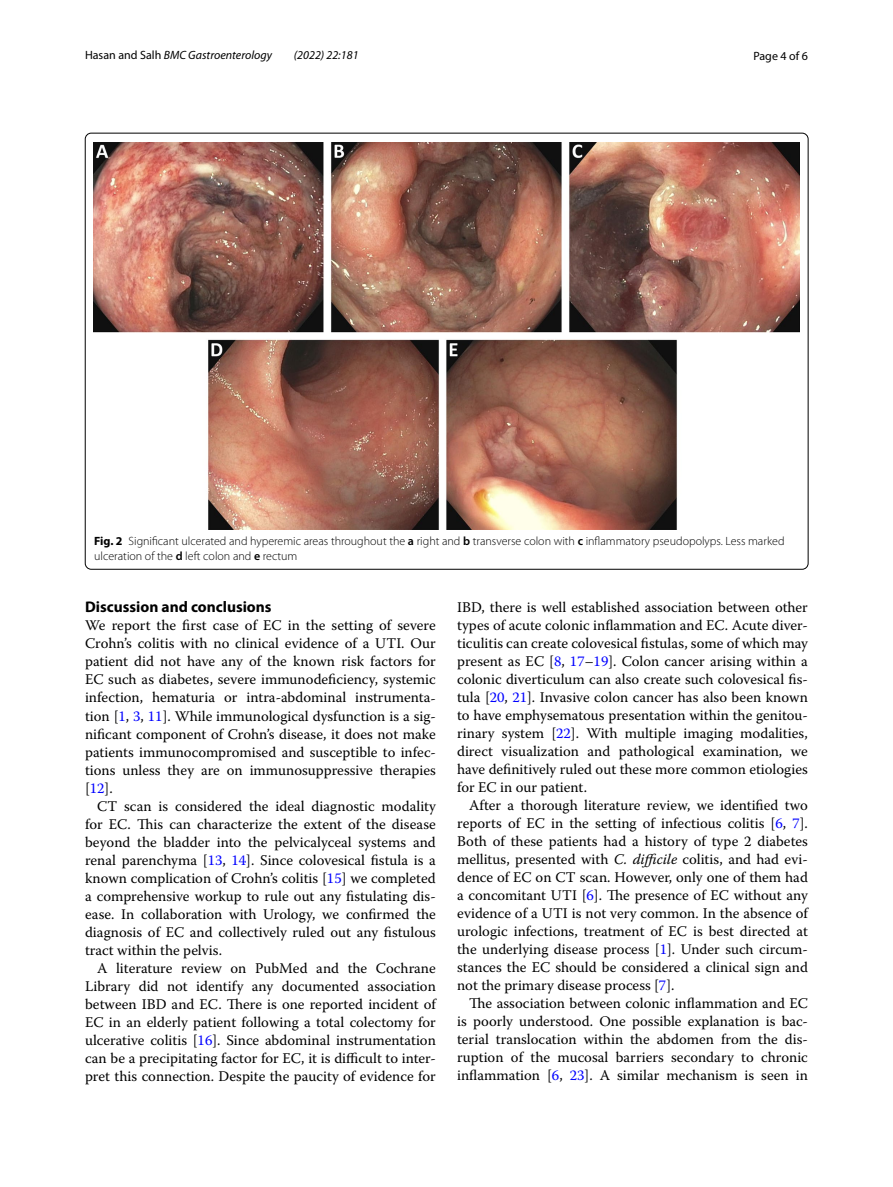
<style>
.page{position:relative;width:893px;height:1187px;background:#fff}
.page>*{position:absolute;margin:0;border:0;box-sizing:border-box;transform-origin:0 0}
.t1{font:700 15.45px "Myriad Pro";color:#000}
.t2{font:14.7px/18px "Warnock Pro";color:#000;text-align:justify}
.t3{font:300 12px/15px "Myriad Pro";color:#000}
.t4{font:italic 12px "Myriad Pro";color:#000}
.t5{font:12px "Myriad Pro";color:#000}
.s1{font-style:normal}
.s2{font-weight:700}
.s3{font-weight:600}
.s4{color:#00f}
.s5{font-style:italic}
</style>
<div class="page">
<img style="left:94px;top:142px;width:706px;height:387px">
<p class="t4" style="left:85px;top:48px;width:188px"><span class="s1">Hasan and Salh</span> BMC Gastroenterology</p>
<p class="t4" style="left:294px;top:48px;width:66px">(2022) 22:181</p>
<p class="t5" style="left:753px;top:48px;width:56px">Page 4 of 6</p>
<p class="t3" style="left:94px;top:533px;width:692px"><span class="s2">Fig. 2</span> Significant ulcerated and hyperemic areas throughout the <span class="s3">a</span> right and <span class="s3">b</span> transverse colon with <span class="s3">c</span> inflammatory pseudopolyps. Less marked ulceration of the <span class="s3">d</span> left colon and <span class="s3">e</span> rectum</p>
<p class="t1" style="left:85px;top:597px;width:188px">Discussion and conclusions</p>
<p class="t2" style="left:85px;top:616px;width:352px">We report the first case of EC in the setting of severe Crohn’s colitis with no clinical evidence of a UTI. Our patient did not have any of the known risk factors for EC such as diabetes, severe immunodeficiency, systemic infection, hematuria or intra-abdominal instrumenta&shy;tion [<span class="s4">1</span>, <span class="s4">3</span>, <span class="s4">11</span>]. While immunological dysfunction is a sig&shy;nificant component of Crohn’s disease, it does not make patients immunocompromised and susceptible to infec&shy;tions unless they are on immunosuppressive therapies [<span class="s4">12</span>].</p>
<p class="t2" style="left:85px;top:796px;width:352px;text-indent:12px">CT scan is considered the ideal diagnostic modality for EC. This can characterize the extent of the disease beyond the bladder into the pelvicalyceal systems and renal parenchyma [<span class="s4">13</span>, <span class="s4">14</span>]. Since colovesical fistula is a known complication of Crohn’s colitis [<span class="s4">15</span>] we completed a comprehensive workup to rule out any fistulating dis&shy;ease. In collaboration with Urology, we confirmed the diagnosis of EC and collectively ruled out any fistulous tract within the pelvis.</p>
<p class="t2" style="left:85px;top:958px;width:352px;text-indent:12px">A literature review on PubMed and the Cochrane Library did not identify any documented association between IBD and EC. There is one reported incident of EC in an elderly patient following a total colectomy for ulcerative colitis [<span class="s4">16</span>]. Since abdominal instrumentation can be a precipitating factor for EC, it is difficult to inter&shy;pret this connection. Despite the paucity of evidence for</p>
<p class="t2" style="left:457px;top:597px;width:352px">IBD, there is well established association between other types of acute colonic inflammation and EC. Acute diver&shy;ticulitis can create colovesical fistulas, some of which may present as EC [<span class="s4">8</span>, <span class="s4">17</span>–<span class="s4">19</span>]. Colon cancer arising within a colonic diverticulum can also create such colovesical fis&shy;tula [<span class="s4">20</span>, <span class="s4">21</span>]. Invasive colon cancer has also been known to have emphysematous presentation within the genitou&shy;rinary system [<span class="s4">22</span>]. With multiple imaging modalities, direct visualization and pathological examination, we have definitively ruled out these more common etiologies for EC in our patient.</p>
<p class="t2" style="left:457px;top:795px;width:352px;text-indent:12px">After a thorough literature review, we identified two reports of EC in the setting of infectious colitis [<span class="s4">6</span>, <span class="s4">7</span>].<br>Both of these patients had a history of type 2 diabetes mellitus, presented with <span class="s5">C. difficile</span> colitis, and had evi&shy;dence of EC on CT scan. However, only one of them had a concomitant UTI [<span class="s4">6</span>]. The presence of EC without any evidence of a UTI is not very common. In the absence of urologic infections, treatment of EC is best directed at the underlying disease process [<span class="s4">1</span>]. Under such circum&shy;stances the EC should be considered a clinical sign and not the primary disease process [<span class="s4">7</span>].</p>
<p class="t2" style="left:457px;top:993px;width:352px;text-indent:12px">The association between colonic inflammation and EC is poorly understood. One possible explanation is bac&shy;terial translocation within the abdomen from the dis&shy;ruption of the mucosal barriers secondary to chronic inflammation [<span class="s4">6</span>, <span class="s4">23</span>]. A similar mechanism is seen in</p>
</div>
